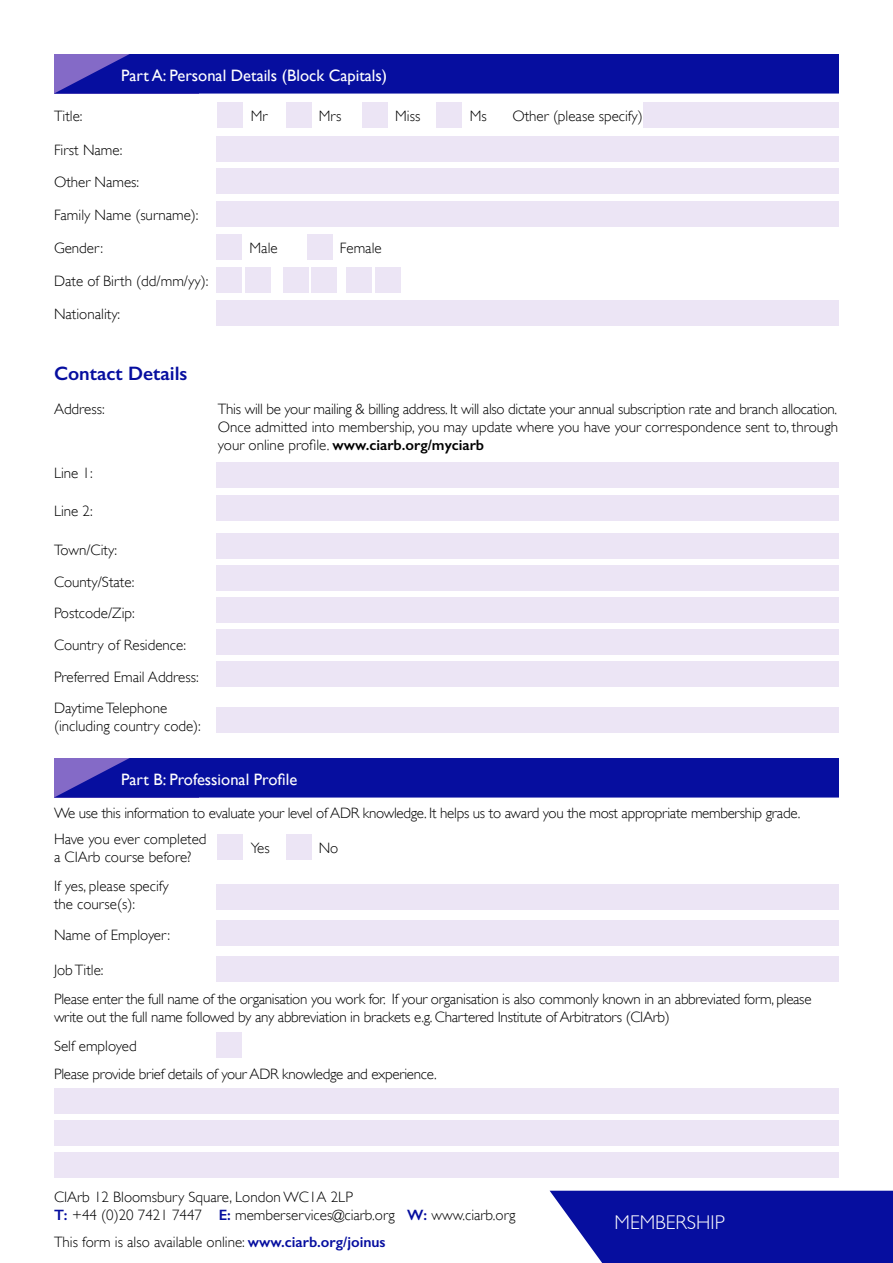
<style>
.page{position:relative;width:893px;height:1263px;background:#fff}
.page>*{position:absolute;margin:0;border:0;box-sizing:border-box;transform-origin:0 0}
.t1{font:300 19.8px "Gill Sans";color:#fff}
.t2{font:600 19.5px "Gill Sans";color:#060e9f}
.t3{font:16.5px "Gill Sans";color:#fff}
.t4{font:300 15px/18px "Gill Sans";color:#000}
.t5{font:300 15px/18px "Gill Sans";letter-spacing:-.02em;color:#000}
.s1{font-weight:600}
.s2{font-weight:600;color:#060e9f}
</style>
<div class="page">
<svg style="left:550px;top:1191px;width:343px;height:72px;background:#1820a6"></svg>
<svg style="left:54px;top:54px;width:785px;height:40px;background:#0e14a1"></svg>
<div style="left:54px;top:758px;width:785px;height:39px;background:#060e9f"></div>
<div style="left:218px;top:102px;width:25px;height:26px;background:#ece5f5"></div>
<div style="left:218px;top:834px;width:25px;height:26px;background:#ece5f5"></div>
<div style="left:217px;top:234px;width:25px;height:25px;background:#ece5f5"></div>
<div style="left:217px;top:1032px;width:25px;height:26px;background:#ece5f5"></div>
<div style="left:217px;top:267px;width:25px;height:25px;background:#ece5f5"></div>
<div style="left:283px;top:267px;width:25px;height:25px;background:#ece5f5"></div>
<div style="left:347px;top:267px;width:25px;height:25px;background:#ece5f5"></div>
<div style="left:246px;top:267px;width:25px;height:25px;background:#ece5f5"></div>
<div style="left:312px;top:267px;width:25px;height:25px;background:#ece5f5"></div>
<div style="left:375px;top:267px;width:26px;height:25px;background:#ece5f5"></div>
<div style="left:217px;top:136px;width:622px;height:26px;background:#ece5f5"></div>
<div style="left:217px;top:462px;width:622px;height:26px;background:#ece5f5"></div>
<div style="left:217px;top:495px;width:622px;height:26px;background:#ece5f5"></div>
<div style="left:217px;top:534px;width:622px;height:25px;background:#ece5f5"></div>
<div style="left:217px;top:566px;width:622px;height:25px;background:#ece5f5"></div>
<div style="left:54px;top:1089px;width:785px;height:25px;background:#ece5f5"></div>
<div style="left:217px;top:597px;width:622px;height:26px;background:#ece5f5"></div>
<div style="left:54px;top:1120px;width:785px;height:26px;background:#ece5f5"></div>
<div style="left:217px;top:629px;width:622px;height:26px;background:#ece5f5"></div>
<div style="left:54px;top:1152px;width:785px;height:26px;background:#ece5f5"></div>
<div style="left:217px;top:661px;width:622px;height:26px;background:#ece5f5"></div>
<div style="left:217px;top:707px;width:622px;height:25px;background:#ece5f5"></div>
<div style="left:217px;top:884px;width:622px;height:26px;background:#ece5f5"></div>
<div style="left:217px;top:168px;width:622px;height:25px;background:#ece5f5"></div>
<div style="left:217px;top:201px;width:622px;height:25px;background:#ece5f5"></div>
<div style="left:217px;top:300px;width:622px;height:25px;background:#ece5f5"></div>
<div style="left:217px;top:921px;width:622px;height:25px;background:#ece5f5"></div>
<div style="left:217px;top:956px;width:622px;height:25px;background:#ece5f5"></div>
<div style="left:362px;top:102px;width:26px;height:26px;background:#ece5f5"></div>
<div style="left:286px;top:102px;width:25px;height:26px;background:#ece5f5"></div>
<div style="left:286px;top:834px;width:25px;height:26px;background:#ece5f5"></div>
<div style="left:307px;top:234px;width:26px;height:25px;background:#ece5f5"></div>
<div style="left:437px;top:102px;width:25px;height:26px;background:#ece5f5"></div>
<div style="left:644px;top:102px;width:195px;height:26px;background:#ece5f5"></div>
<p class="t4" style="left:54px;top:107px;width:30px">Title:</p>
<p class="t3" style="left:121px;top:65px;width:267px">Part A: Personal Details (Block Capitals)</p>
<p class="t4" style="left:251px;top:107px;width:18px">Mr</p>
<p class="t4" style="left:319px;top:107px;width:24px">Mrs</p>
<p class="t4" style="left:395px;top:107px;width:27px">Miss</p>
<p class="t4" style="left:54px;top:141px;width:70px">First Name:</p>
<p class="t4" style="left:54px;top:165px;width:146px;line-height:33px">Other Names:<br>Family Name (surname):</p>
<p class="t4" style="left:54px;top:239px;width:51px">Gender:</p>
<p class="t4" style="left:54px;top:272px;width:156px">Date of Birth (dd/mm/yy):</p>
<p class="t4" style="left:54px;top:305px;width:68px">Nationality:</p>
<h2 class="t2" style="left:54px;top:361px;width:135px">Contact Details</h2>
<p class="t4" style="left:250px;top:239px;width:30px">Male</p>
<p class="t4" style="left:340px;top:239px;width:43px">Female</p>
<p class="t4" style="left:470px;top:107px;width:19px">Ms</p>
<p class="t4" style="left:512px;top:107px;width:132px">Other (please specify)</p>
<p class="t4" style="left:54px;top:400px;width:52px">Address:</p>
<p class="t4" style="left:54px;top:464px;width:40px">Line 1:</p>
<p class="t4" style="left:54px;top:502px;width:40px">Line 2:</p>
<p class="t4" style="left:54px;top:534px;width:146px;line-height:31.7px">Town/City:<br>County/State:<br>Postcode/Zip:<br>Country of Residence:<br>Preferred Email Address:<br>Daytime Telephone</p>
<p class="t4" style="left:54px;top:717px;width:148px">(including country code):</p>
<p class="t4" style="left:218px;top:400px;width:622px;text-align:justify">This will be your mailing &amp; billing address. It will also dictate your annual subscription rate and branch allocation.<br>Once admitted into membership, you may update where you have your correspondence sent to, through your online profile. <span class="s1">www.ciarb.org/myciarb</span></p>
<p class="t3" style="left:121px;top:769px;width:178px">Part B: Professional Profile</p>
<p class="t5" style="left:54px;top:804px;width:748px">We use this information to evaluate your level of ADR knowledge. It helps us to award you the most appropriate membership grade.</p>
<p class="t4" style="left:54px;top:830px;width:154px">Have you ever completed a CIArb course before?</p>
<p class="t4" style="left:54px;top:876px;width:116px">If yes, please specify the course(s):</p>
<p class="t4" style="left:54px;top:925px;width:118px">Name of Employer:</p>
<p class="t4" style="left:54px;top:960px;width:51px">Job Title:</p>
<p class="t4" style="left:251px;top:839px;width:21px">Yes</p>
<p class="t4" style="left:319px;top:839px;width:21px">No</p>
<p class="t5" style="left:54px;top:990px;width:759px">Please enter the full name of the organisation you work for. If your organisation is also commonly known in an abbreviated form, please write out the full name followed by any abbreviation in brackets e.g. Chartered Institute of Arbitrators (CIArb)</p>
<p class="t4" style="left:54px;top:1037px;width:84px">Self employed</p>
<p class="t5" style="left:54px;top:1065px;width:384px">Please provide brief details of your ADR knowledge and experience.</p>
<p class="t4" style="left:54px;top:1188px;width:463px">CIArb 12 Bloomsbury Square, London WC1A 2LP<br><span class="s2">T:</span> +44 (0)20 7421 7447 <span class="s2">E:</span> memberservices@ciarb.org <span class="s2">W:</span> www.ciarb.org</p>
<p class="t4" style="left:54px;top:1232px;width:333px">This form is also available online: <span class="s2">www.ciarb.org/joinus</span></p>
<h1 class="t1" style="left:615px;top:1211px;width:112px">MEMBERSHIP</h1>
</div>
